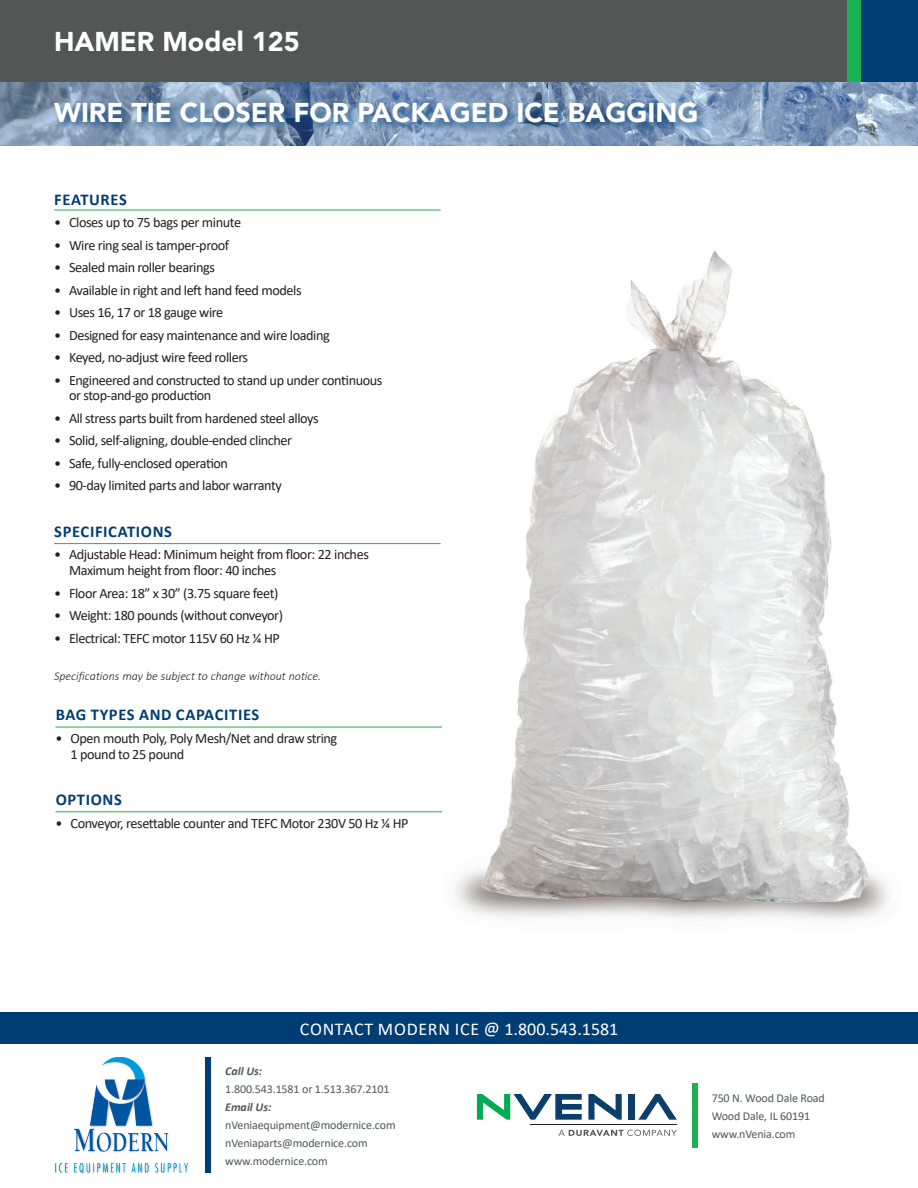
<style>
.page{position:relative;width:918px;height:1188px;background:#fff}
.page>*{position:absolute;margin:0;border:0;box-sizing:border-box;transform-origin:0 0}
.Top_Title_pg1{font:900 27px "Avenir LT Std";color:#fff}
.machine_name_-_gray{font:18px "Calibri";letter-spacing:.035em;color:#fff}
.content_title_caps{font:700 16.5px "Calibri";letter-spacing:.04em;color:#003d74}
.bullet_points{font:700 16.5px "Calibri";letter-spacing:.04em;color:#003d74}
.t1{font:14.25px/15.8px "Calibri";letter-spacing:-.03em;color:#231f20}
.machine_name_-_gray-2{font:12px "Calibri";letter-spacing:-.01em;color:#525756}
.layout_note{font:italic 300 12px "Calibri";color:#231f20}
.machine_name_-_gray-3{font:italic 700 12px "Calibri";color:#525756}
</style>
<div class="page">
<img style="left:420px;top:209px;width:469px;height:711px">
<hr style="left:56px;top:727px;width:386px;height:1px;background:#1db155">
<hr style="left:56px;top:811px;width:386px;height:1px;background:#1db155">
<hr style="left:54px;top:543px;width:387px;height:1px;background:#1db155">
<hr style="left:54px;top:210px;width:387px;height:1px;background:#1db155">
<svg style="left:558px;top:1130px;width:119px;height:6px"></svg>
<hr style="left:531px;top:1125px;width:146px;height:1px;background:#231f20">
<svg style="left:588px;top:1094px;width:34px;height:26px"></svg>
<div style="left:628px;top:1094px;width:7px;height:26px;background:#0b3f69"></div>
<svg style="left:638px;top:1094px;width:39px;height:26px"></svg>
<svg style="left:477px;top:1094px;width:105px;height:26px"></svg>
<img style="left:55px;top:1057px;width:133px;height:117px">
<div style="left:206px;top:1057px;width:5px;height:116px;background:#003d74"></div>
<div style="left:692px;top:1083px;width:5px;height:65px;background:#1db155"></div>
<div style="left:0;top:1012px;width:918px;height:32px;background:#003d74"></div>
<div style="left:0;top:0;width:918px;height:95px;background:#525756"></div>
<div style="left:848px;top:0;width:30px;height:120px;background:#1db155"></div>
<div style="left:862px;top:0;width:56px;height:124px;background:#003d74"></div>
<img style="left:0;top:82px;width:918px;height:63px">
<div style="left:52px;top:99px;width:657px;height:36px;background:#003d74;opacity:.75"></div>
<p class="Top_Title_pg1" style="left:54px;top:25px;width:247px">HAMER Model 125</p>
<p class="Top_Title_pg1" style="left:54px;top:96px;width:646px">WIRE TIE CLOSER FOR PACKAGED ICE BAGGING</p>
<p class="content_title_caps" style="left:54px;top:188px;width:74px">FEATURES</p>
<p class="t1" style="left:54px;top:214px;width:189px">• Closes up to 75 bags per minute</p>
<p class="t1" style="left:54px;top:237px;width:177px">• Wire ring seal is tamper-proof</p>
<p class="t1" style="left:54px;top:259px;width:163px">• Sealed main roller bearings</p>
<p class="t1" style="left:54px;top:282px;width:249px">• Available in right and left hand feed models</p>
<p class="t1" style="left:54px;top:304px;width:171px">• Uses 16, 17 or 18 gauge wire</p>
<p class="t1" style="left:54px;top:327px;width:277px">• Designed for easy maintenance and wire loading</p>
<p class="t1" style="left:54px;top:349px;width:196px">• Keyed, no-adjust wire feed rollers</p>
<p class="t1" style="left:69px;top:372px;width:315px;text-indent:-15px">• Engineered and constructed to stand up under continuous or stop-and-go production</p>
<p class="t1" style="left:54px;top:410px;width:266px">• All stress parts built from hardened steel alloys</p>
<p class="t1" style="left:54px;top:432px;width:240px">• Solid, self-aligning, double-ended clincher</p>
<p class="t1" style="left:54px;top:455px;width:176px">• Safe, fully-enclosed operation</p>
<p class="t1" style="left:54px;top:477px;width:229px">• 90-day limited parts and labor warranty</p>
<p class="bullet_points" style="left:54px;top:520px;width:119px">SPECIFICATIONS</p>
<p class="t1" style="left:69px;top:546px;width:301px;text-indent:-15px">• Adjustable Head: Minimum height from floor: 22 inches<br>Maximum height from floor: 40 inches</p>
<p class="t1" style="left:54px;top:585px;width:226px">• Floor Area: 18” x 30” (3.75 square feet)</p>
<p class="t1" style="left:54px;top:607px;width:231px">• Weight: 180 pounds (without conveyor)</p>
<p class="t1" style="left:54px;top:630px;width:227px">• Electrical: TEFC motor 115V 60 Hz ¼ HP</p>
<p class="layout_note" style="left:54px;top:668px;width:269px">Specifications may be subject to change without notice.</p>
<p class="content_title_caps" style="left:56px;top:703px;width:205px">BAG TYPES AND CAPACITIES</p>
<p class="t1" style="left:71px;top:730px;width:268px;text-indent:-15px">• Open mouth Poly, Poly Mesh/Net and draw string<br>1 pound to 25 pound</p>
<p class="content_title_caps" style="left:56px;top:788px;width:68px">OPTIONS</p>
<p class="t1" style="left:56px;top:815px;width:355px">• Conveyor, resettable counter and TEFC Motor 230V 50 Hz ¼ HP</p>
<p class="machine_name_-_gray" style="left:300px;top:1016px;width:320px">CONTACT MODERN ICE @ 1.800.543.1581</p>
<p class="machine_name_-_gray-3" style="left:225px;top:1063px;width:39px">Call Us:</p>
<p class="machine_name_-_gray-2" style="left:225px;top:1081px;width:166px">1.800.543.1581 or 1.513.367.2101</p>
<p class="machine_name_-_gray-3" style="left:225px;top:1099px;width:48px">Email Us:</p>
<p class="machine_name_-_gray-2" style="left:225px;top:1117px;width:172px">nVeniaequipment@modernice.com</p>
<p class="machine_name_-_gray-2" style="left:225px;top:1135px;width:144px">nVeniaparts@modernice.com</p>
<p class="machine_name_-_gray-2" style="left:225px;top:1153px;width:104px">www.modernice.com</p>
<p class="machine_name_-_gray-2" style="left:712px;top:1090px;width:115px">750 N. Wood Dale Road</p>
<p class="machine_name_-_gray-2" style="left:712px;top:1108px;width:100px">Wood Dale, IL 60191</p>
<p class="machine_name_-_gray-2" style="left:712px;top:1126px;width:85px">www.nVenia.com</p>
</div>
